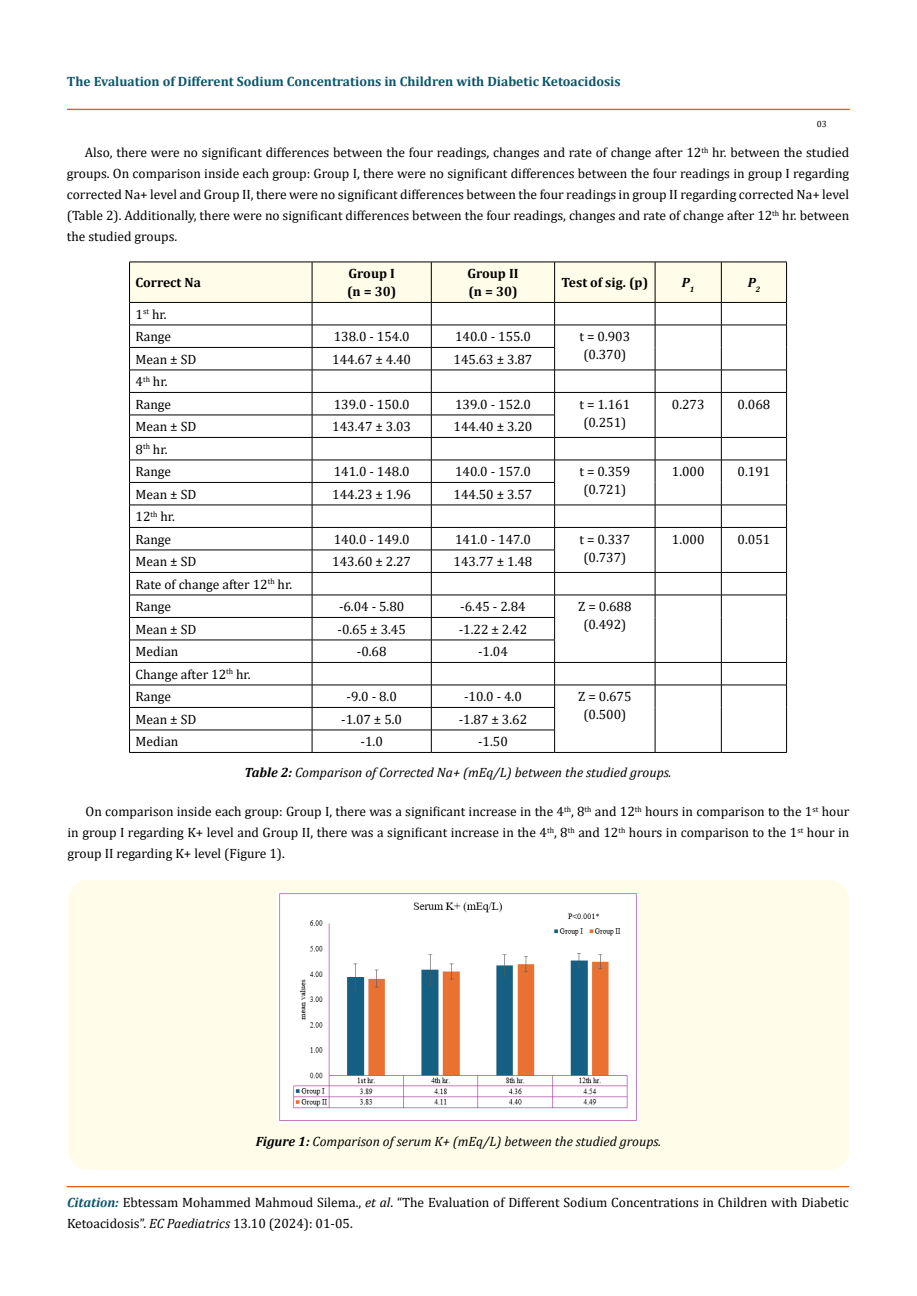
<style>
.page{position:relative;width:917px;height:1296px;background:#fff}
.page>*{position:absolute;margin:0;border:0;box-sizing:border-box;transform-origin:0 0}
.t1{font:13.5px/21px "Cambria";color:#000}
.t2{font:italic 13.5px "Cambria";color:#000}
.t3{font:700 13.5px "Cambria";color:#0e546a}
.t4{font:700 13.5px/18px "Cambria";color:#000}
.t5{font:italic 700 13.5px "Cambria";color:#000}
.t6{font:9px "Cambria";color:#000}
.s1{font-weight:700}
.s2{font-weight:700;font-style:italic;color:#0e546a}
.s3{font-style:italic}
</style>
<div class="page">
<div style="left:67px;top:109px;width:782px;height:1px;border:1px solid #e05d1a"></div>
<hr style="left:67px;top:1187px;width:781px;height:1px;background:#e05d1a">
<div style="left:67px;top:1186px;width:781px;height:1px;border:1px solid #e05d1a"></div>
<svg style="left:129px;top:262px;width:658px;height:490px"></svg>
<hr style="left:129px;top:752px;width:183px;height:1px;background:#000">
<hr style="left:312px;top:752px;width:119px;height:1px;background:#000">
<hr style="left:431px;top:752px;width:123px;height:1px;background:#000">
<hr style="left:554px;top:752px;width:101px;height:1px;background:#000">
<hr style="left:655px;top:752px;width:66px;height:1px;background:#000">
<hr style="left:721px;top:752px;width:65px;height:1px;background:#000">
<div style="left:68px;top:880px;width:781px;height:290px;background:#fffde9;border-radius:19px"></div>
<img style="left:277px;top:892px;width:361px;height:232px">
<p class="t3" style="left:67px;top:72px;width:555px">The Evaluation of Different Sodium Concentrations in Children with Diabetic Ketoacidosis</p>
<p class="t6" style="left:816px;top:118px;width:11px">03</p>
<p class="t1" style="left:67px;top:142px;width:784px;text-align:justify;text-indent:18px">Also, there were no significant differences between the four readings, changes and rate of change after 12<sup>th</sup> hr. between the studied groups. On comparison inside each group: Group I, there were no significant differences between the four readings in group I regarding corrected Na+ level and Group II, there were no significant differences between the four readings in group II regarding corrected Na+ level (Table 2). Additionally, there were no significant differences between the four readings, changes and rate of change after 12<sup>th</sup> hr. between the studied groups.</p>
<p class="t4" style="left:135px;top:273px;width:67px">Correct Na</p>
<p class="t4" style="left:347px;top:264px;width:51px">Group I (n = 30)</p>
<p class="t4" style="left:467px;top:264px;width:52px">Group II (n = 30)</p>
<p class="t4" style="left:561px;top:273px;width:88px">Test of sig. (p)</p>
<p class="t5" style="left:682px;top:273px;width:14px">P<sub>1</sub></p>
<p class="t5" style="left:747px;top:273px;width:14px">P<sub>2</sub></p>
<p class="t1" style="left:135px;top:303px;width:37px;line-height:22.5px">1<sup>st</sup> hr.<br>Range</p>
<p class="t1" style="left:334px;top:326px;width:77px">138.0 - 154.0</p>
<p class="t1" style="left:455px;top:326px;width:77px">140.0 - 155.0</p>
<p class="t1" style="left:579px;top:326px;width:52px">t = 0.903</p>
<p class="t1" style="left:135px;top:349px;width:62px">Mean ± SD</p>
<p class="t1" style="left:583px;top:344px;width:44px">(0.370)</p>
<p class="t1" style="left:332px;top:349px;width:80px">144.67 ± 4.40</p>
<p class="t1" style="left:453px;top:349px;width:80px">145.63 ± 3.87</p>
<p class="t1" style="left:135px;top:371px;width:37px;line-height:22.5px">4<sup>th</sup> hr.<br>Range</p>
<p class="t1" style="left:334px;top:394px;width:77px">139.0 - 150.0</p>
<p class="t1" style="left:455px;top:394px;width:77px">139.0 - 152.0</p>
<p class="t1" style="left:579px;top:395px;width:52px;line-height:18px">t = 1.161 (0.251)</p>
<p class="t1" style="left:672px;top:394px;width:34px">0.273</p>
<p class="t1" style="left:737px;top:394px;width:34px">0.068</p>
<p class="t1" style="left:135px;top:416px;width:62px">Mean ± SD</p>
<p class="t1" style="left:332px;top:416px;width:80px">143.47 ± 3.03</p>
<p class="t1" style="left:453px;top:416px;width:80px">144.40 ± 3.20</p>
<p class="t1" style="left:135px;top:438px;width:37px;line-height:22.5px">8<sup>th</sup> hr.<br>Range</p>
<p class="t1" style="left:334px;top:461px;width:77px">141.0 - 148.0</p>
<p class="t1" style="left:455px;top:461px;width:77px">140.0 - 157.0</p>
<p class="t1" style="left:579px;top:463px;width:52px;line-height:18px">t = 0.359 (0.721)</p>
<p class="t1" style="left:672px;top:461px;width:34px">1.000</p>
<p class="t1" style="left:737px;top:461px;width:34px">0.191</p>
<p class="t1" style="left:135px;top:484px;width:62px">Mean ± SD</p>
<p class="t1" style="left:332px;top:484px;width:80px">144.23 ± 1.96</p>
<p class="t1" style="left:453px;top:484px;width:80px">144.50 ± 3.57</p>
<p class="t1" style="left:135px;top:506px;width:41px;line-height:22.5px">12<sup>th</sup> hr.<br>Range</p>
<p class="t1" style="left:334px;top:529px;width:77px">140.0 - 149.0</p>
<p class="t1" style="left:455px;top:529px;width:77px">141.0 - 147.0</p>
<p class="t1" style="left:579px;top:530px;width:52px;line-height:18px">t = 0.337 (0.737)</p>
<p class="t1" style="left:672px;top:529px;width:34px">1.000</p>
<p class="t1" style="left:737px;top:529px;width:34px">0.051</p>
<p class="t1" style="left:135px;top:551px;width:62px">Mean ± SD</p>
<p class="t1" style="left:332px;top:551px;width:80px">143.60 ± 2.27</p>
<p class="t1" style="left:453px;top:551px;width:80px">143.77 ± 1.48</p>
<p class="t1" style="left:135px;top:573px;width:158px;line-height:22.5px">Rate of change after 12<sup>th</sup> hr.<br>Range</p>
<p class="t1" style="left:339px;top:596px;width:67px">-6.04 - 5.80</p>
<p class="t1" style="left:460px;top:596px;width:67px">-6.45 - 2.84</p>
<p class="t1" style="left:578px;top:596px;width:55px">Z = 0.688</p>
<p class="t1" style="left:135px;top:619px;width:62px">Mean ± SD</p>
<p class="t1" style="left:583px;top:614px;width:44px">(0.492)</p>
<p class="t1" style="left:337px;top:619px;width:70px">-0.65 ± 3.45</p>
<p class="t1" style="left:459px;top:619px;width:70px">-1.22 ± 2.42</p>
<p class="t1" style="left:135px;top:641px;width:44px">Median</p>
<p class="t1" style="left:357px;top:641px;width:31px">-0.68</p>
<p class="t1" style="left:478px;top:641px;width:31px">-1.04</p>
<p class="t1" style="left:135px;top:663px;width:117px;line-height:22.5px">Change after 12<sup>th</sup> hr.<br>Range</p>
<p class="t1" style="left:346px;top:686px;width:52px">-9.0 - 8.0</p>
<p class="t1" style="left:464px;top:686px;width:59px">-10.0 - 4.0</p>
<p class="t1" style="left:578px;top:686px;width:55px">Z = 0.675</p>
<p class="t1" style="left:135px;top:709px;width:62px">Mean ± SD</p>
<p class="t1" style="left:583px;top:704px;width:44px">(0.500)</p>
<p class="t1" style="left:341px;top:709px;width:62px">-1.07 ± 5.0</p>
<p class="t1" style="left:459px;top:709px;width:70px">-1.87 ± 3.62</p>
<p class="t1" style="left:135px;top:731px;width:44px">Median</p>
<p class="t1" style="left:360px;top:731px;width:24px">-1.0</p>
<p class="t1" style="left:478px;top:731px;width:31px">-1.50</p>
<p class="t2" style="left:244px;top:763px;width:428px"><span class="s1">Table 2:</span> Comparison of Corrected Na+ (mEq/L) between the studied groups.</p>
<p class="t1" style="left:67px;top:801px;width:783px;text-align:justify;text-indent:18px">On comparison inside each group: Group I, there was a significant increase in the 4<sup>th</sup>, 8<sup>th</sup> and 12<sup>th</sup> hours in comparison to the 1<sup>st</sup> hour in group I regarding K+ level and Group II, there was a significant increase in the 4<sup>th</sup>, 8<sup>th</sup> and 12<sup>th</sup> hours in comparison to the 1<sup>st</sup> hour in group II regarding K+ level (Figure 1).</p>
<p class="t2" style="left:256px;top:1132px;width:407px"><span class="s1">Figure 1:</span> Comparison of serum K+ (mEq/L) between the studied groups.</p>
<p class="t1" style="left:67px;top:1191px;width:783px"><span class="s2">Citation:</span> Ebtessam Mohammed Mahmoud Silema., <span class="s3">et al</span>. “The Evaluation of Different Sodium Concentrations in Children with Diabetic<br>Ketoacidosis”. <span class="s3">EC Paediatrics</span> 13.10 (2024): 01-05.</p>
</div>
